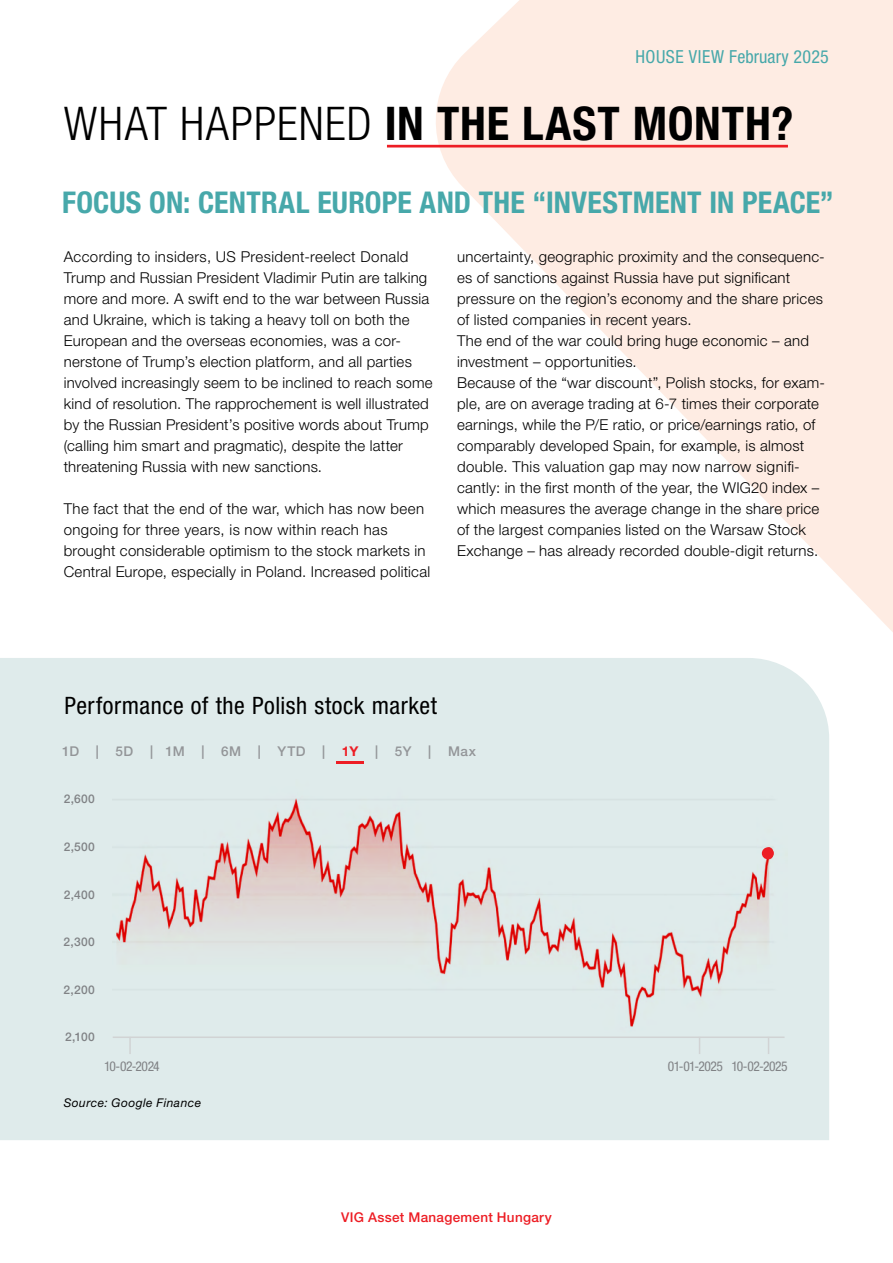
<style>
.page{position:relative;width:893px;height:1263px;background:#fff}
.page>*{position:absolute;margin:0;border:0;box-sizing:border-box;transform-origin:0 0}
.t1{font:700 condensed 46.5px "Helvetica Neue LTW1 G";letter-spacing:.02em;color:#000}
.t2{font:700 condensed 30px "Helvetica Neue LTW1 G";letter-spacing:.005em;color:#47a8aa}
.t3{font:condensed 24px "Helvetica Neue LT Pro";letter-spacing:.025em;color:#000}
.t4{font:condensed 18px "Helvetica Neue LT Pro";letter-spacing:.015em;color:#47a8aa}
.t5{font:300 15px/21px "Helvetica Neue LT Pro";letter-spacing:.015em;color:#000}
.t6{font:condensed 13.5px "Helvetica Neue LTW1 G";letter-spacing:-.035em;color:#808285}
.t7{font:500 13.5px "Helvetica Neue LT Pro";letter-spacing:.025em;color:#ed1d24}
.t8{font:500 13.5px "Helvetica Neue LT Pro";letter-spacing:.04em;color:#939598}
.t9{font:500 12px "Helvetica Neue LT Pro";letter-spacing:.03em;color:#808285}
.t10{font:italic 12px "Helvetica Neue LT Pro";letter-spacing:.035em;color:#000}
.s1{font-weight:300}
.s2{font-weight:700;color:#ed1d24}
</style>
<div class="page">
<div style="left:0;top:658px;width:829px;height:482px;background:#dfebeb"></div>
<svg style="left:426px;top:0;width:467px;height:690px;fill:#feece3"></svg>
<img style="left:113px;top:780px;width:674px;height:253px">
<hr style="left:113px;top:1036px;width:671px;height:2px;background:#d1d3d4">
<svg style="left:699px;top:1038px;width:1px;height:16px"></svg>
<svg style="left:129px;top:1038px;width:2px;height:16px"></svg>
<svg style="left:768px;top:1038px;width:1px;height:16px"></svg>
<hr style="left:336px;top:761px;width:28px;height:3px;background:#ed1d24">
<div style="left:762px;top:847px;width:12px;height:12px;background:#ed1d24;border-radius:50%"></div>
<hr style="left:387px;top:145px;width:401px;height:2px;background:#ed1d24">
<p class="t4" style="left:635px;top:46px;width:195px">HOUSE VIEW February 2025</p>
<h1 class="t1" style="left:64px;top:95px;width:731px"><span class="s1">WHAT HAPPENED</span> IN THE LAST MONTH?</h1>
<h2 class="t2" style="left:62px;top:184px;width:773px">FOCUS ON: CENTRAL EUROPE AND THE “INVESTMENT IN PEACE”</h2>
<p class="t5" style="left:64px;top:246px;width:370px">According to insiders, US President-reelect Donald Trump and Russian President Vladimir Putin are talking more and more. A swift end to the war between Russia and Ukraine, which is taking a heavy toll on both the European and the overseas economies, was a cor&shy;nerstone of Trump’s election platform, and all parties involved increasingly seem to be inclined to reach some kind of resolution. The rapprochement is well illustrated by the Russian President’s positive words about Trump (calling him smart and pragmatic), despite the latter threatening Russia with new sanctions.</p>
<p class="t5" style="left:64px;top:498px;width:368px">The fact that the end of the war, which has now been ongoing for three years, is now within reach has brought considerable optimism to the stock markets in Central Europe, especially in Poland. Increased political</p>
<p class="t5" style="left:457px;top:246px;width:369px">uncertainty, geographic proximity and the consequenc&shy;es of sanctions against Russia have put significant pressure on the region’s economy and the share prices of listed companies in recent years.<br>The end of the war could bring huge economic – and investment – opportunities.<br>Because of the “war discount”, Polish stocks, for exam&shy;ple, are on average trading at 6-7 times their corporate earnings, while the P/E ratio, or price/earnings ratio, of comparably developed Spain, for example, is almost double. This valuation gap may now narrow signifi&shy;cantly: in the first month of the year, the WIG20 index – which measures the average change in the share price of the largest companies listed on the Warsaw Stock Exchange – has already recorded double-digit returns.</p>
<h3 class="t3" style="left:64px;top:691px;width:374px">Performance of the Polish stock market</h3>
<p class="t8" style="left:62px;top:743px;width:415px">1D | 5D | 1M | 6M | YTD | <span class="s2">1Y</span> | 5Y | Max</p>
<p class="t9" style="left:64px;top:792px;width:33px">2,600</p>
<p class="t9" style="left:64px;top:839px;width:33px">2,500</p>
<p class="t9" style="left:64px;top:887px;width:33px">2,400</p>
<p class="t9" style="left:64px;top:935px;width:33px">2,300</p>
<p class="t9" style="left:64px;top:982px;width:33px">2,200</p>
<p class="t9" style="left:65px;top:1030px;width:31px">2,100</p>
<p class="t6" style="left:104px;top:1059px;width:57px">10-02-2024</p>
<p class="t6" style="left:668px;top:1059px;width:121px">01-01-2025 10-02-2025</p>
<p class="t10" style="left:64px;top:1096px;width:139px">Source: Google Finance</p>
<p class="t7" style="left:341px;top:1209px;width:212px">VIG Asset Management Hungary</p>
</div>
